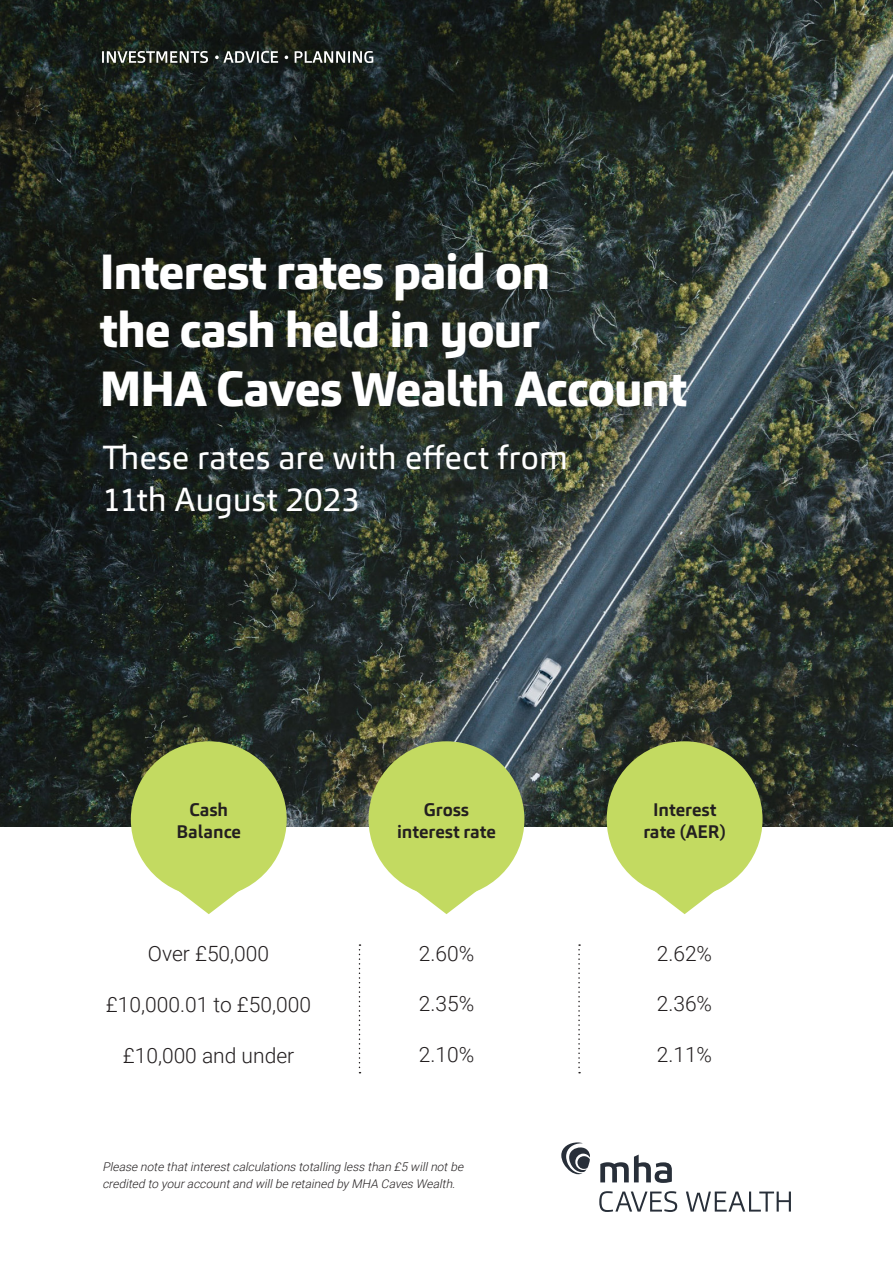
<style>
.page{position:relative;width:893px;height:1263px;background:#fff}
.page>*{position:absolute;margin:0;border:0;box-sizing:border-box;transform-origin:0 0}
.t1{font:800 48.75px/58.8px "Carnac";letter-spacing:-.03em;color:#fff}
.t2{font:33px/41.5px "Carnac";letter-spacing:.005em;color:#fff}
.t3{font:300 21px "Roboto";color:#231f20}
.t4{font:700 18px/21.6px "Carnac";color:#231f20;text-align:center}
.t5{font:italic 300 12px/16.5px "Roboto";color:#231f20}
</style>
<div class="page">
<img style="left:0;top:0;width:893px;height:826px">
<svg style="left:600px;top:1154px;width:72px;height:29px"></svg>
<svg style="left:561px;top:1142px;width:29px;height:32px"></svg>
<svg style="left:599px;top:1191px;width:192px;height:21px"></svg>
<svg style="left:102px;top:51px;width:271px;height:12px"></svg>
<div style="left:131px;top:741px;width:156px;height:156px;background:#c3da61;border-radius:50%"></div>
<svg style="left:170px;top:886px;width:78px;height:28px"></svg>
<div style="left:369px;top:741px;width:155px;height:156px;background:#c3da61;border-radius:50%"></div>
<svg style="left:407px;top:886px;width:78px;height:28px"></svg>
<div style="left:607px;top:741px;width:156px;height:156px;background:#c3da61;border-radius:50%"></div>
<svg style="left:646px;top:886px;width:78px;height:28px"></svg>
<svg style="left:359px;top:944px;width:1px;height:129px"></svg>
<svg style="left:578px;top:944px;width:2px;height:129px"></svg>
<p class="t1" style="left:100px;top:242px;width:589px">Interest rates paid on<br>the cash held in your<br>MHA Caves Wealth Account</p>
<p class="t2" style="left:102px;top:437px;width:467px">These rates are with effect from<br>11th August 2023</p>
<p class="t4" style="left:176px;top:799px;width:66px">Cash<br>Balance</p>
<p class="t4" style="left:397px;top:799px;width:100px">Gross interest rate</p>
<p class="t4" style="left:643px;top:799px;width:84px">Interest rate (AER)</p>
<p class="t3" style="left:148px;top:939px;width:123px">Over £50,000</p>
<p class="t3" style="left:106px;top:990px;width:207px">£10,000.01 to £50,000</p>
<p class="t3" style="left:123px;top:1041px;width:173px">£10,000 and under</p>
<p class="t3" style="left:419px;top:939px;width:57px">2.60%</p>
<p class="t3" style="left:419px;top:989px;width:57px">2.35%</p>
<p class="t3" style="left:419px;top:1039px;width:57px">2.10%</p>
<p class="t5" style="left:102px;top:1158px;width:365px">Please note thatinterestcalculations totalling less than £5 willnotbe credited to youraccountand willbe retained byMHA Caves Wealth.</p>
<p class="t3" style="left:657px;top:939px;width:57px">2.62%</p>
<p class="t3" style="left:657px;top:989px;width:57px">2.36%</p>
<p class="t3" style="left:657px;top:1039px;width:57px">2.11%</p>
</div>
